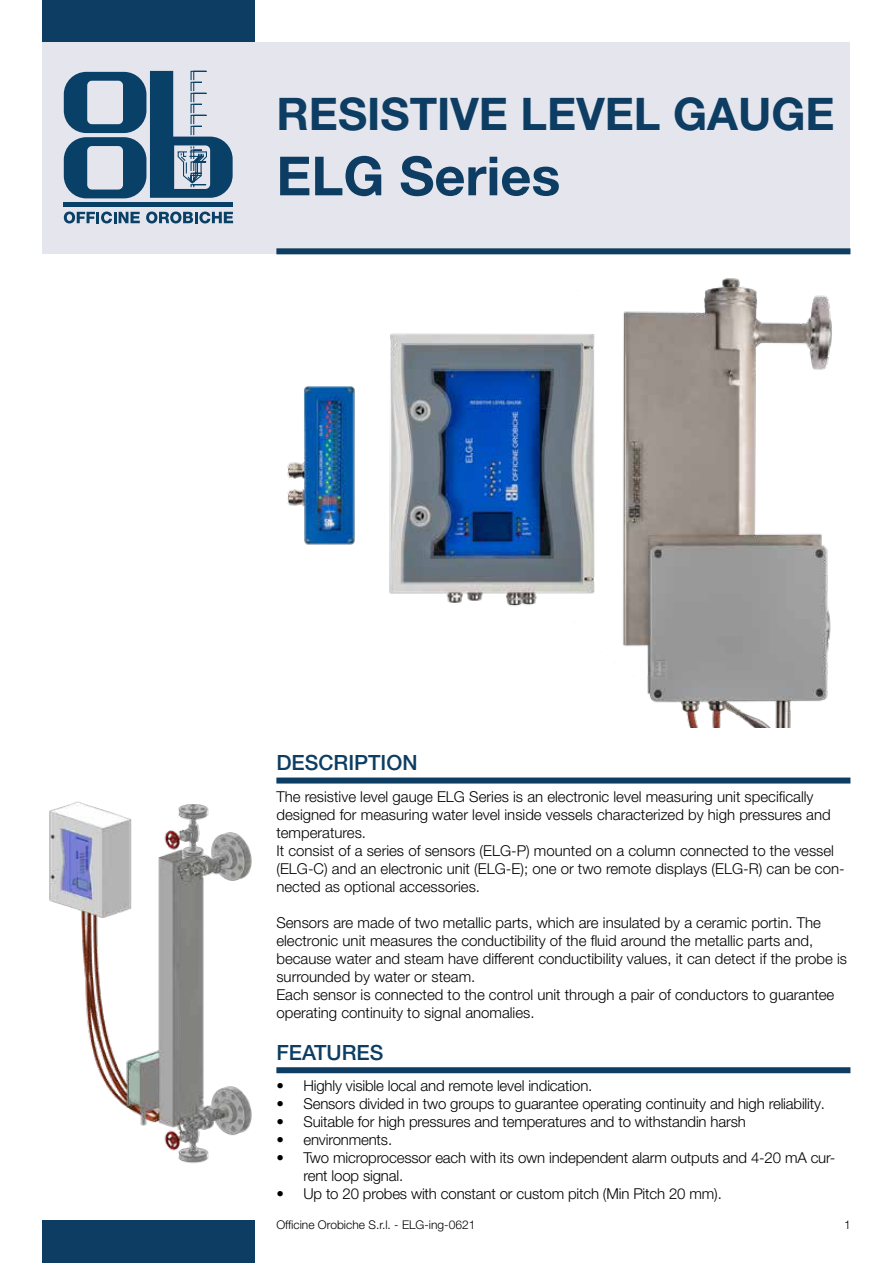
<style>
.page{position:relative;width:893px;height:1263px;background:#fff}
.page>*{position:absolute;margin:0;border:0;box-sizing:border-box;transform-origin:0 0}
.t1{font:700 54px "Helvetica Neue LT Pro";color:#0d3d62}
.t2{font:700 45px "Helvetica Neue LT Pro";color:#0d3d62}
.t3{font:500 21px "Helvetica Neue LT Pro";color:#0d3d62}
.t4{font:300 15px/18px "Helvetica Neue LT Pro";color:#000}
.t5{font:300 12px "Helvetica Neue LT Pro";color:#000}
</style>
<div class="page">
<div style="left:43px;top:0;width:212px;height:43px;background:#0d3d62"></div>
<div style="left:43px;top:43px;width:807px;height:211px;background:#e5e6ed"></div>
<div style="left:276px;top:248px;width:574px;height:6px;background:#0d3d62"></div>
<div style="left:43px;top:1220px;width:211px;height:43px;background:#0d3d62"></div>
<svg style="left:64px;top:212px;width:76px;height:11px"></svg>
<svg style="left:146px;top:212px;width:87px;height:11px"></svg>
<svg style="left:64px;top:70px;width:169px;height:128px"></svg>
<div style="left:64px;top:202px;width:169px;height:5px;background:#094067"></div>
<div style="left:276px;top:777px;width:574px;height:6px;background:#0d3d62"></div>
<div style="left:276px;top:1067px;width:574px;height:6px;background:#0d3d62"></div>
<img style="left:287px;top:278px;width:545px;height:450px">
<img style="left:49px;top:801px;width:203px;height:363px">
<h2 class="t2" style="left:276px;top:86px;width:560px">RESISTIVE LEVEL GAUGE</h2>
<h1 class="t1" style="left:276px;top:142px;width:285px">ELG Series</h1>
<h3 class="t3" style="left:276px;top:750px;width:143px">DESCRIPTION</h3>
<p class="t4" style="left:276px;top:787px;width:570px">The resistive level gauge ELG Series is an electronic level measuring unit specifically designed for measuring water level inside vessels characterized by high pressures and temperatures.<br>It consist of a series of sensors (ELG-P) mounted on a column connected to the vessel (ELG-C) and an electronic unit (ELG-E); one or two remote displays (ELG-R) can be con&shy;nected as optional accessories.</p>
<p class="t4" style="left:276px;top:913px;width:572px">Sensors are made of two metallic parts, which are insulated by a ceramic portin. The electronic unit measures the conductibility of the fluid around the metallic parts and, because water and steam have different conductibility values, it can detect if the probe is surrounded by water or steam.<br>Each sensor is connected to the control unit through a pair of conductors to guarantee operating continuity to signal anomalies.</p>
<h3 class="t3" style="left:276px;top:1040px;width:108px">FEATURES</h3>
<p class="t4" style="left:276px;top:1076px;width:317px">• Highly visible local and remote level indication.</p>
<p class="t4" style="left:276px;top:1094px;width:550px">• Sensors divided in two groups to guarantee operating continuity and high reliability.</p>
<p class="t4" style="left:276px;top:1112px;width:471px">• Suitable for high pressures and temperatures and to withstandin harsh</p>
<p class="t4" style="left:276px;top:1130px;width:117px">• environments.</p>
<p class="t4" style="left:303px;top:1148px;width:534px;text-indent:-27px">• Two microprocessor each with its own independent alarm outputs and 4-20 mA cur&shy;rent loop signal.</p>
<p class="t4" style="left:276px;top:1184px;width:447px">• Up to 20 probes with constant or custom pitch (Min Pitch 20 mm).</p>
<p class="t5" style="left:276px;top:1217px;width:200px">Officine Orobiche S.r.l. - ELG-ing-0621</p>
<p class="t5" style="left:844px;top:1217px;width:8px">1</p>
</div>
